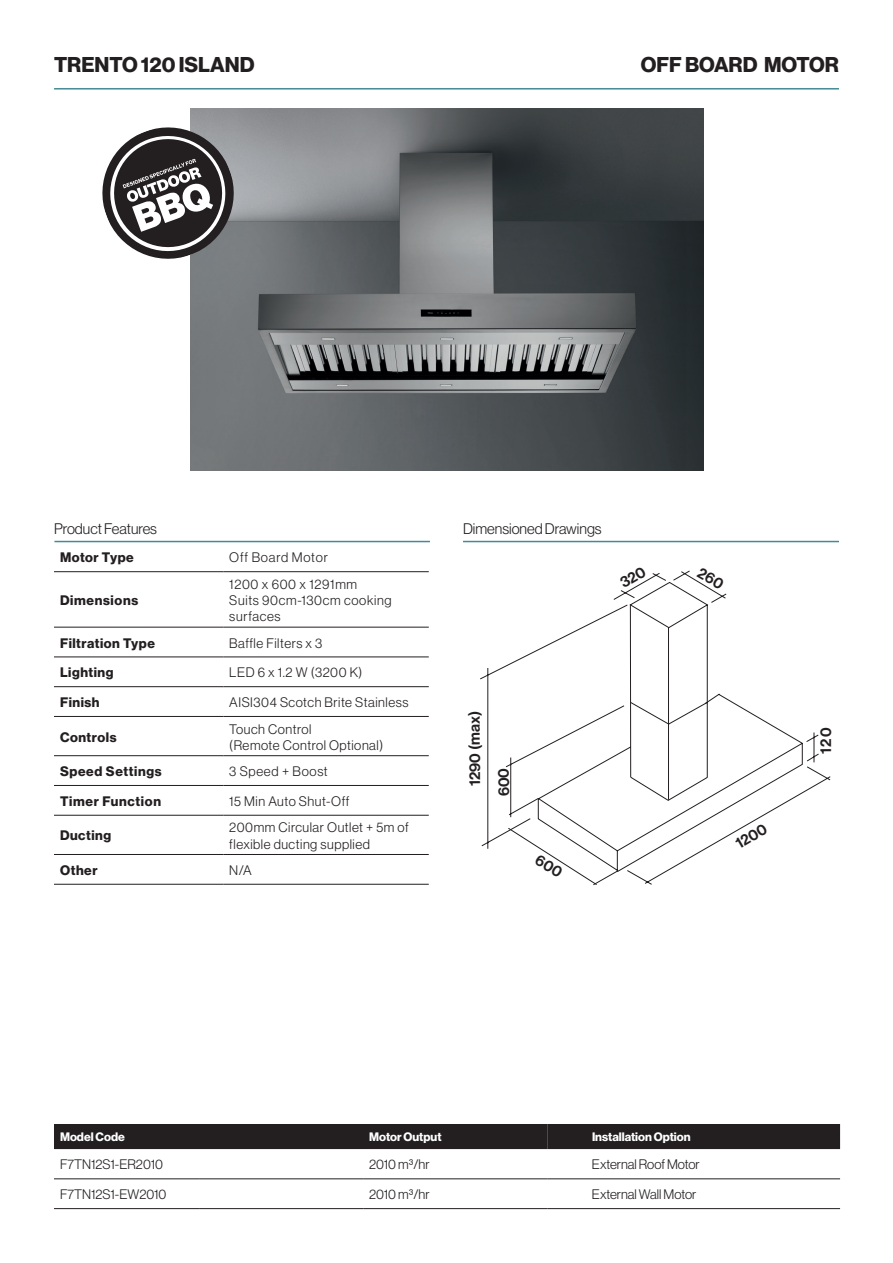
<style>
.page{position:relative;width:893px;height:1263px;background:#fff}
.page>*{position:absolute;margin:0;border:0;box-sizing:border-box;transform-origin:0 0}
.t1{font:700 21px "Haas Grot Disp 75";color:#231f20}
.t2{font:500 15.3px "Haas Grot Disp 65";letter-spacing:-.005em;color:#231f20}
.t3{font:300 15px "Haas Grot Disp 45";color:#231f20}
.t4{font:300 13.5px/16.2px "Haas Grot Disp 45";letter-spacing:.04em;color:#231f20}
.t5{font:700 13.5px "Haas Grot Disp 75";letter-spacing:.04em;color:#231f20}
.t6{font:300 13.5px "Haas Grot Disp 45";color:#231f20}
.t7{font:300 13.5px "Haas Grot Disp 45";letter-spacing:.06em;color:#231f20}
.t8{font:700 12px "Haas Grot Disp 75";color:#fff}
</style>
<div class="page">
<img style="left:190px;top:109px;width:513px;height:361px">
<hr style="left:54px;top:571px;width:169px;height:1px;background:#231f20">
<hr style="left:223px;top:571px;width:206px;height:1px;background:#231f20">
<hr style="left:54px;top:627px;width:169px;height:1px;background:#231f20">
<hr style="left:223px;top:627px;width:206px;height:1px;background:#231f20">
<hr style="left:54px;top:656px;width:169px;height:1px;background:#231f20">
<hr style="left:223px;top:656px;width:206px;height:1px;background:#231f20">
<hr style="left:54px;top:686px;width:169px;height:1px;background:#231f20">
<hr style="left:223px;top:686px;width:206px;height:1px;background:#231f20">
<hr style="left:54px;top:716px;width:169px;height:1px;background:#231f20">
<hr style="left:223px;top:716px;width:206px;height:1px;background:#231f20">
<hr style="left:54px;top:755px;width:169px;height:1px;background:#231f20">
<hr style="left:223px;top:755px;width:206px;height:1px;background:#231f20">
<hr style="left:54px;top:785px;width:169px;height:1px;background:#231f20">
<hr style="left:223px;top:785px;width:206px;height:1px;background:#231f20">
<hr style="left:54px;top:815px;width:169px;height:1px;background:#231f20">
<hr style="left:223px;top:815px;width:206px;height:1px;background:#231f20">
<hr style="left:54px;top:854px;width:169px;height:1px;background:#231f20">
<hr style="left:223px;top:854px;width:206px;height:1px;background:#231f20">
<hr style="left:54px;top:884px;width:169px;height:1px;background:#231f20">
<hr style="left:223px;top:884px;width:206px;height:1px;background:#231f20">
<svg style="left:480px;top:570px;width:247px;height:279px"></svg>
<svg style="left:537px;top:604px;width:247px;height:128px"></svg>
<div style="left:54px;top:1124px;width:786px;height:25px;background:#231f20"></div>
<hr style="left:54px;top:1178px;width:145px;height:1px;background:#231f20">
<hr style="left:199px;top:1178px;width:164px;height:1px;background:#231f20">
<hr style="left:363px;top:1178px;width:185px;height:1px;background:#231f20">
<hr style="left:548px;top:1178px;width:38px;height:1px;background:#231f20">
<hr style="left:586px;top:1178px;width:254px;height:1px;background:#231f20">
<hr style="left:54px;top:1208px;width:145px;height:1px;background:#231f20">
<hr style="left:199px;top:1208px;width:164px;height:1px;background:#231f20">
<hr style="left:363px;top:1208px;width:185px;height:1px;background:#231f20">
<hr style="left:548px;top:1208px;width:38px;height:1px;background:#231f20">
<hr style="left:586px;top:1208px;width:254px;height:1px;background:#231f20">
<hr style="left:54px;top:88px;width:785px;height:2px;background:#438a93">
<hr style="left:54px;top:541px;width:376px;height:1px;background:#438a93">
<hr style="left:463px;top:541px;width:376px;height:1px;background:#438a93">
<svg style="left:102px;top:119px;width:140px;height:148px"></svg>
<svg style="left:508px;top:732px;width:323px;height:153px"></svg>
<svg style="left:697px;top:570px;width:28px;height:20px"></svg>
<svg style="left:619px;top:570px;width:28px;height:18px"></svg>
<h1 class="t1" style="left:54px;top:52px;width:202px">TRENTO 120 ISLAND</h1>
<h1 class="t1" style="left:641px;top:52px;width:200px">OFF BOARD MOTOR</h1>
<p class="t3" style="left:54px;top:520px;width:105px">Product Features</p>
<p class="t3" style="left:463px;top:520px;width:140px">Dimensioned Drawings</p>
<p class="t5" style="left:60px;top:550px;width:75px">Motor Type</p>
<p class="t7" style="left:229px;top:550px;width:100px">Off Board Motor</p>
<p class="t5" style="left:60px;top:592px;width:80px">Dimensions</p>
<p class="t4" style="left:229px;top:576px;width:164px">1200 x 600 x 1291mm<br>Suits 90cm-130cm cooking surfaces</p>
<p class="t5" style="left:60px;top:635px;width:96px">Filtration Type</p>
<p class="t4" style="left:229px;top:635px;width:95px">Baffle Filters x 3</p>
<p class="t5" style="left:60px;top:665px;width:55px">Lighting</p>
<p class="t4" style="left:229px;top:664px;width:135px">LED 6 x 1.2 W (3200 K)</p>
<p class="t5" style="left:60px;top:694px;width:41px">Finish</p>
<p class="t4" style="left:229px;top:694px;width:181px">AISI304 Scotch Brite Stainless</p>
<p class="t5" style="left:60px;top:729px;width:58px">Controls</p>
<p class="t4" style="left:229px;top:721px;width:155px">Touch Control<br>(Remote Control Optional)</p>
<p class="t5" style="left:60px;top:763px;width:103px">Speed Settings</p>
<p class="t4" style="left:229px;top:763px;width:100px">3 Speed + Boost</p>
<p class="t5" style="left:60px;top:793px;width:103px">Timer Function</p>
<p class="t4" style="left:229px;top:793px;width:122px">15 Min Auto Shut-Off</p>
<p class="t5" style="left:60px;top:828px;width:53px">Ducting</p>
<p class="t4" style="left:229px;top:819px;width:181px">200mm Circular Outlet + 5m of flexible ducting supplied</p>
<p class="t5" style="left:60px;top:862px;width:39px">Other</p>
<p class="t4" style="left:229px;top:862px;width:24px">N/A</p>
<p class="t2" style="left:466px;top:786px;width:77px;rotate:-90deg">1290 (max)</p>
<p class="t2" style="left:495px;top:796px;width:30px;rotate:-90deg">600</p>
<p class="t2" style="left:732px;top:836px;width:35px;rotate:-30deg">1200</p>
<p class="t2" style="left:817px;top:754px;width:28px;rotate:-90deg">21 0</p>
<p class="t8" style="left:60px;top:1130px;width:66px">Model Code</p>
<p class="t8" style="left:369px;top:1130px;width:74px">Motor Output</p>
<p class="t8" style="left:592px;top:1130px;width:100px">Installation Option</p>
<p class="t6" style="left:60px;top:1157px;width:104px">F7TN12S1-ER2010</p>
<p class="t4" style="left:369px;top:1157px;width:62px">2010 m3/hr</p>
<p class="t6" style="left:592px;top:1157px;width:109px">External Roof Motor</p>
<p class="t6" style="left:60px;top:1187px;width:108px">F7TN12S1-EW2010</p>
<p class="t4" style="left:369px;top:1186px;width:62px">2010 m3/hr</p>
<p class="t6" style="left:592px;top:1187px;width:106px">External Wall Motor</p>
</div>
